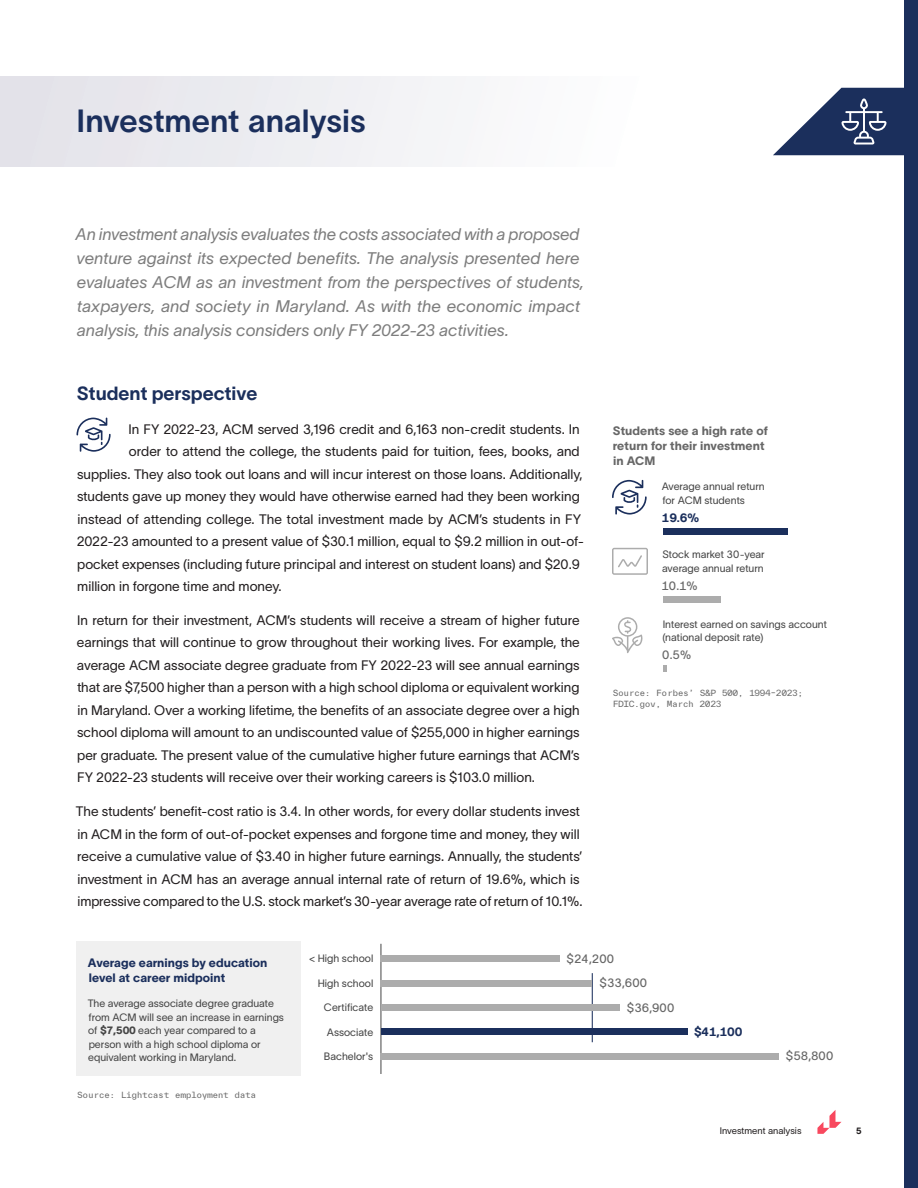
<style>
.page{position:relative;width:918px;height:1188px;background:#fff}
.page>*{position:absolute;margin:0;border:0;box-sizing:border-box;transform-origin:0 0}
.t1{font:531px "Chartwell Bars Vertical";color:#acacac;scale:.15 1}
.t2{font:405.9px "Chartwell Bars Vertical";color:#acacac;scale:.22 1}
.t3{font:31.5px "TWK Lausanne 600";color:#1b2f5c}
.t4{font:18.75px "TWK Lausanne 700";color:#1b2f5c}
.t5{font:italic 16.5px/24px "TWK Lausanne 300";color:#7d7d7d}
.t6{font:13.5px/22.5px "TWK Lausanne 300";color:#231f20}
.t7{font:12px/15px "TWK Lausanne 800";color:#1b2f5c}
.t8{font:12px/15px "TWK Lausanne 800";letter-spacing:.005em;color:#676767}
.t9{font:12px/24.3px "TWK Lausanne 400";color:#676767}
.t10{font:10.5px/13.5px "TWK Lausanne 300";color:#454545}
.t11{font:9.3px "TWK Lausanne 300";letter-spacing:.005em;color:#231f20}
.t12{font:9px "TWK Lausanne 800";color:#231f20}
.t13{font:8.25px/11.2px "TWK Everett Mono";letter-spacing:-.05em;color:#676767}
.s1{color:#1b2f5c}
.s2{font-family:"TWK Lausanne 900"}
</style>
<div class="page">
<svg style="left:817px;top:1110px;width:24px;height:24px"></svg>
<div style="left:0;top:77px;width:918px;height:89px;background:linear-gradient(to right,#e6e5eb,#fff)"></div>
<svg style="left:773px;top:88px;width:131px;height:67px"></svg>
<div style="left:904px;top:0;width:14px;height:1188px;background:#1b2f5c"></div>
<div style="left:76px;top:941px;width:225px;height:135px;background:#f0f0f0"></div>
<hr style="left:381px;top:944px;width:1px;height:130px;background:#454545">
<hr style="left:592px;top:973px;width:1px;height:69px;background:#1b2f5c">
<svg style="left:612px;top:617px;width:31px;height:36px"></svg>
<svg style="left:77px;top:418px;width:34px;height:34px"></svg>
<svg style="left:612px;top:480px;width:35px;height:35px"></svg>
<svg style="left:612px;top:548px;width:36px;height:27px"></svg>
<h1 class="t3" style="left:76px;top:99px;width:291px">Investment analysis</h1>
<p class="t5" style="left:76px;top:221px;width:510px">An investment analysis evaluates the costs associated with a proposed venture against its expected benefts. The analysis presented here evaluates ACM as an investment from the perspectives of students, taxpayers, and society in Maryland. As with the economic impact analysis, this analysis considers only FY 2022-23 activities.</p>
<p class="t4" style="left:77px;top:380px;width:182px">Student perspective</p>
<p class="t6" style="left:129px;top:417px;width:453px">In FY 2022-23, ACM served 3,196 credit and 6,163 non-credit students. In</p>
<p class="t6" style="left:77px;top:439px;width:509px;text-indent:52px">order to attend the college, the students paid for tuition, fees, books, and supplies. They also took out loans and will incur interest on those loans. Additionally, students gave up money they would have otherwise earned had they been working instead of attending college. The total investment made by ACM’s students in FY 2022-23 amounted to a present value of $30.1 million, equal to $9.2 million in out-of-</p>
<p class="t8" style="left:613px;top:422px;width:157px">Students see a high rate of return for their investment in ACM</p>
<p class="t10" style="left:662px;top:479px;width:104px">Average annual return for ACM students</p>
<p class="t7" style="left:662px;top:509px;width:39px">19.6%</p>
<p class="t10" style="left:662px;top:547px;width:104px">Stock market 30-year</p>
<p class="t2" style="left:1052px;top:523px;width:698px;rotate:90deg"><span class="s1">41</span>+19+1</p>
<p class="t6" style="left:77px;top:552px;width:504px">pocket expenses (including future principal and interest on student loans) and $20.9</p>
<p class="t10" style="left:662px;top:561px;width:103px">average annual return</p>
<p class="t6" style="left:77px;top:574px;width:206px">million in forgone time and money.</p>
<p class="t6" style="left:77px;top:608px;width:504px">In return for their investment, ACM’s students will receive a stream of higher future</p>
<p class="t6" style="left:77px;top:630px;width:504px">earnings that will continue to grow throughout their working lives. For example, the</p>
<p class="t6" style="left:77px;top:653px;width:504px;text-align:justify">average ACM associate degree graduate from FY 2022-23 will see annual earnings that are $7,500 higher than a person with a high school diploma or equivalent working in Maryland. Over a working lifetime, the benefts of an associate degree over a high school diploma will amount to an undiscounted value of $255,000 in higher earnings per graduate. The present value of the cumulative higher future earnings that ACM’s FY 2022-23 students will receive over their working careers is $103.0 million.</p>
<p class="t6" style="left:76px;top:799px;width:508px">The students’ beneft-cost ratio is 3.4. In other words, for every dollar students invest in ACM in the form of out-of-pocket expenses and forgone time and money, they will receive a cumulative value of $3.40 in higher future earnings. Annually, the students’ investment in ACM has an average annual internal rate of return of 19.6%, which is impressive compared to the U.S. stock market’s 30-year average rate of return of 10.1%.</p>
<p class="t9" style="left:661px;top:573px;width:38px">10.1%</p>
<p class="t10" style="left:663px;top:616px;width:166px">Interest earned on savings account (national deposit rate)</p>
<p class="t9" style="left:662px;top:642px;width:30px">0.5%</p>
<p class="t13" style="left:613px;top:687px;width:192px">Source: Forbes’ S&amp;P 500, 1994–2023;<br>FDIC.gov, March 2023</p>
<p class="t10" style="left:309px;top:951px;width:66px">&lt; High school</p>
<p class="t9" style="left:567px;top:946px;width:49px">$24,200</p>
<p class="t1" style="left:889px;top:951px;width:749px;rotate:90deg">45+53+6<span class="s1">77</span>+100</p>
<p class="t7" style="left:88px;top:955px;width:181px">Average earnings by education level at career midpoint</p>
<p class="t9" style="left:627px;top:970px;width:49px;text-indent:-27px">$33,600 $36,900</p>
<p class="t10" style="left:318px;top:976px;width:57px">High school</p>
<p class="t10" style="left:88px;top:996px;width:188px">The average associate degree graduate</p>
<p class="t10" style="left:324px;top:1000px;width:51px">Certifcate</p>
<p class="t10" style="left:88px;top:1010px;width:197px">from ACM will see an increase in earnings of <span class="s2">$7,500</span> each year compared to a</p>
<p class="t10" style="left:327px;top:1024px;width:48px">Associate</p>
<p class="t7" style="left:694px;top:1023px;width:50px">$41,100</p>
<p class="t10" style="left:89px;top:1037px;width:174px">person with a high school diploma or</p>
<p class="t10" style="left:88px;top:1050px;width:150px">equivalent working in Maryland.</p>
<p class="t10" style="left:324px;top:1049px;width:51px">Bachelor's</p>
<p class="t13" style="left:77px;top:1089px;width:181px">Source: Lightcast employment data</p>
<p class="t9" style="left:786px;top:1043px;width:49px">$58,800</p>
<p class="t11" style="left:720px;top:1124px;width:83px">Investment analysis</p>
<p class="t12" style="left:856px;top:1124px;width:7px">5</p>
</div>
